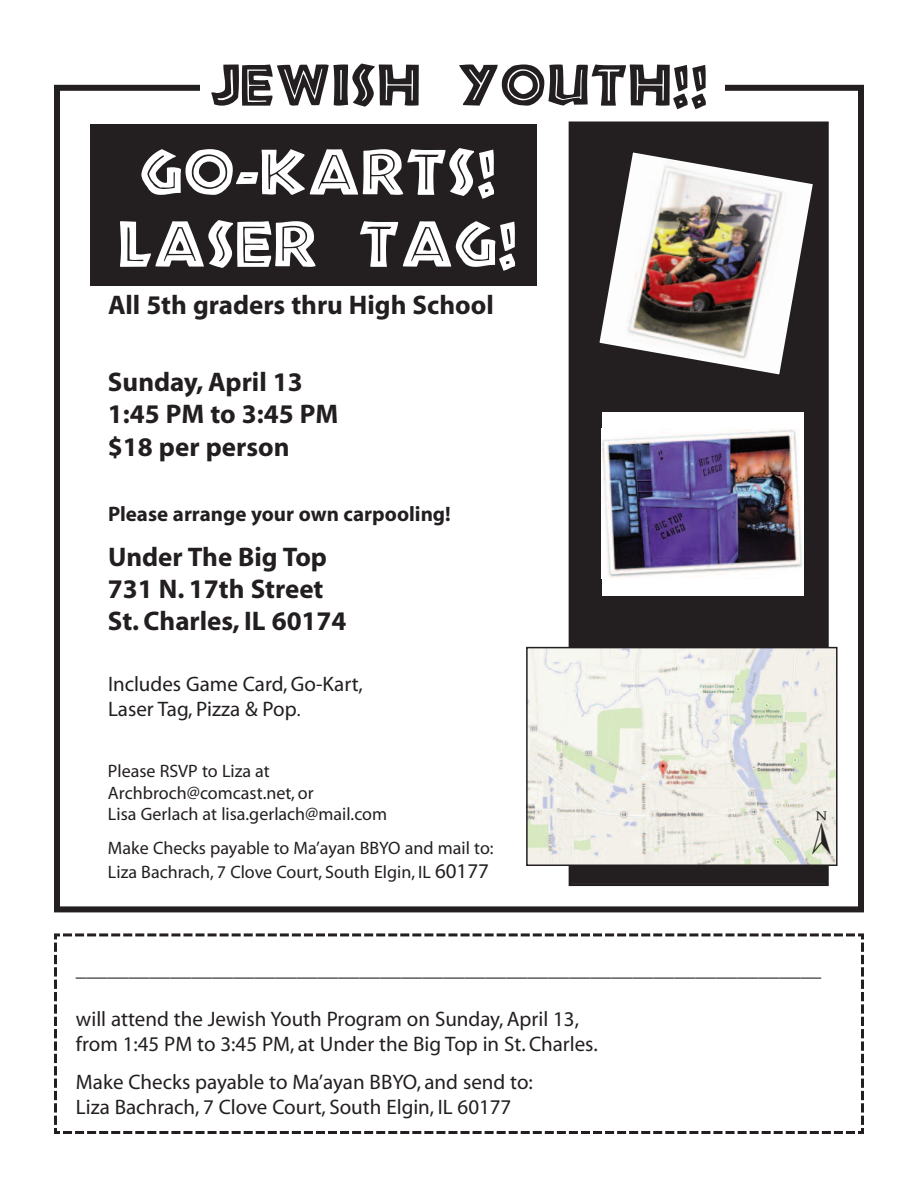
<style>
.page{position:relative;width:918px;height:1188px;background:#fff}
.page>*{position:absolute;margin:0;border:0;box-sizing:border-box;transform-origin:0 0}
.t1{font:60px/72px "African";color:#fff;text-align:center}
.t2{font:54px "African";color:#231f20}
.t3{font:700 27px/32.4px "Myriad";color:#231f20}
.t4{font:21px/25.2px "Myriad";color:#231f20}
.t5{font:700 21px "Myriad";color:#231f20}
.t6{font:18px/21.6px "Myriad";color:#231f20}
.s1{font-size:18px}
.s2{font-size:21px}
</style>
<div class="page">
<div style="left:572px;top:124px;width:254px;height:759px;background:#231f20"></div>
<div style="left:569px;top:122px;width:260px;height:764px;border:3px solid #231f20"></div>
<div style="left:54px;top:85px;width:810px;height:827px;border:6px solid #231f20"></div>
<div style="left:200px;top:54px;width:525px;height:60px;background:#fff"></div>
<div style="left:90px;top:124px;width:446px;height:161px;background:#231f20"></div>
<img style="left:599px;top:152px;width:214px;height:223px">
<svg style="left:54px;top:933px;width:810px;height:201px"></svg>
<img style="left:529px;top:650px;width:306px;height:213px">
<div style="left:526px;top:647px;width:312px;height:219px;border:2px solid #231f20"></div>
<div style="left:602px;top:412px;width:201px;height:184px;background:#fff"></div>
<img style="left:602px;top:429px;width:201px;height:150px">
<svg style="left:812px;top:812px;width:19px;height:43px"></svg>
<h2 class="t2" style="left:210px;top:64px;width:500px">KFXJTI ZPVUI""</h2>
<h1 class="t1" style="left:118px;top:139px;width:401px">HP.LBSUT"<br>MBTFS UBH"</h1>
<p class="t3" style="left:108px;top:291px;width:387px">All 5th graders thru High School</p>
<p class="t3" style="left:108px;top:368px;width:232px">Sunday, April 13<br>1:45 PM to 3:45 PM $18 per person</p>
<p class="t5" style="left:108px;top:506px;width:344px">Please arrange your own carpooling!</p>
<p class="t3" style="left:108px;top:543px;width:240px">Under The Big Top<br>731 N. 17th Street<br>St. Charles, IL 60174</p>
<p class="t4" style="left:108px;top:673px;width:256px">Includes Game Card, Go-Kart,<br>Laser Tag, Pizza &amp; Pop<span class="s1">.</span></p>
<p class="t6" style="left:108px;top:762px;width:281px">Please RSVP to Liza at<br>Archbroch@comcast.net, or<br>Lisa Gerlach at lisa.gerlach@mail.com</p>
<p class="t6" style="left:108px;top:838px;width:387px;line-height:23.7px">Make Checks payable to Ma’ayan BBYO and mail to:<br>Liza Bachrach, 7 Clove Court, South Elgin, IL <span class="s2">60177</span></p>
<p class="t4" style="left:76px;top:958px;width:747px">_______________________________________________________________________</p>
<p class="t4" style="left:76px;top:1008px;width:523px">will attend the Jewish Youth Program on Sunday, April 13, from 1:45 PM to 3:45 PM, at Under the Big Top in St. Charles.</p>
<p class="t4" style="left:76px;top:1071px;width:459px">Make Checks payable to Ma’ayan BBYO, and send to:<br>Liza Bachrach, 7 Clove Court, South Elgin, IL 60177</p>
</div>
